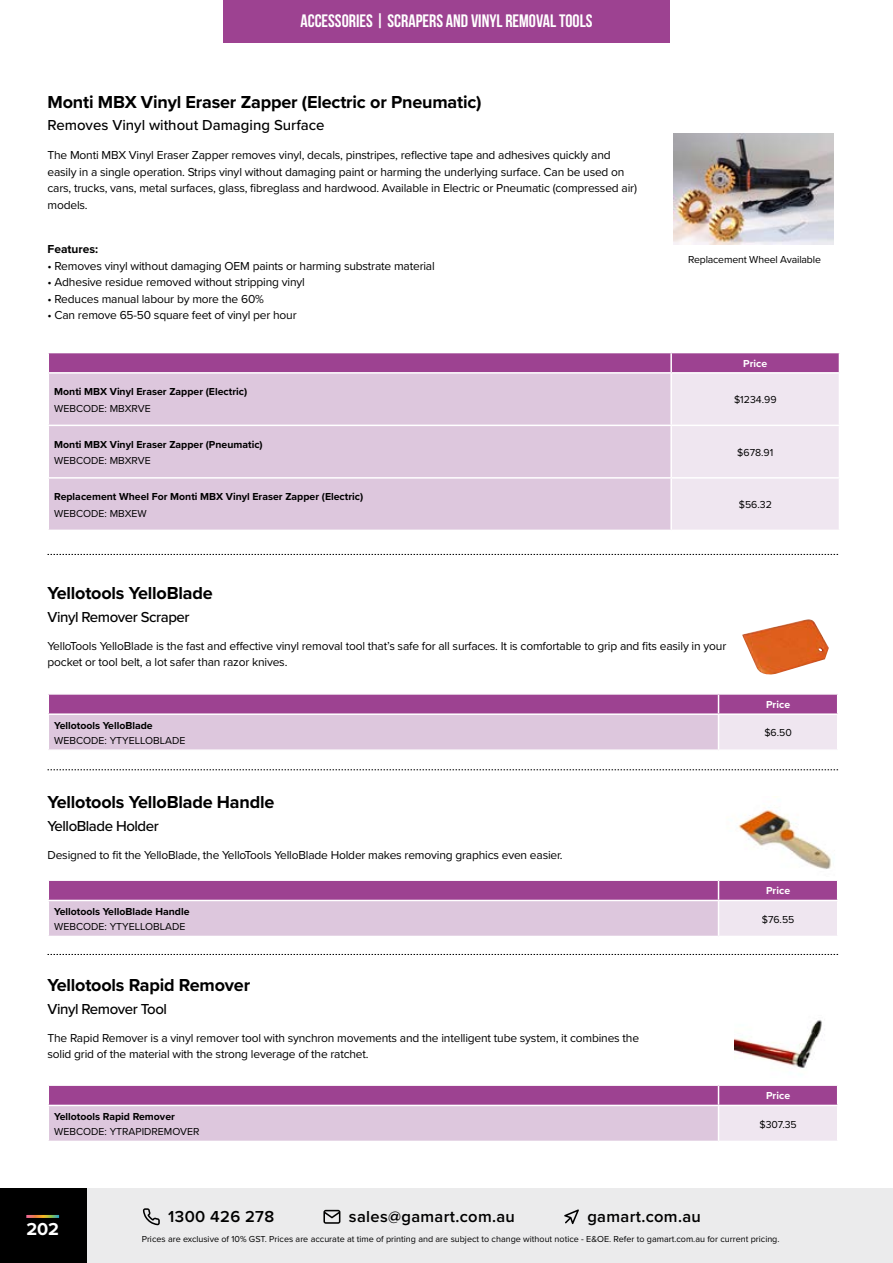
<style>
.page{position:relative;width:893px;height:1263px;background:#fff}
.page>*{position:absolute;margin:0;border:0;box-sizing:border-box;transform-origin:0 0}
.t1{font:700 18px "Proxima Nova";letter-spacing:-.01em;color:#000}
.t2{font:700 18px "Bebas Neue";color:#fff}
.t3{font:700 18px "Proxima Nova";color:#fff}
.t4{font:600 16.5px "Proxima Nova";letter-spacing:.02em;color:#000}
.t5{font:500 15px "Proxima Nova";letter-spacing:-.03em;color:#000}
.t6{font:500 15px "Proxima Nova";color:#000}
.t7{font:12px/16.5px "Proxima Nova";letter-spacing:-.015em;color:#000}
.t8{font:700 12px "Proxima Nova";color:#000}
.t9{font:700 10.5px "Proxima Nova";color:#000}
.t10{font:10.5px "Proxima Nova";color:#000}
.t11{font:700 10.5px "Proxima Nova";color:#fff}
.t12{font:9px "Proxima Nova";color:#000}
</style>
<div class="page">
<img style="left:674px;top:133px;width:159px;height:111px">
<svg style="left:48px;top:353px;width:792px;height:177px;background:#dabfd9"></svg>
<hr style="left:48px;top:372px;width:623px;height:2px;background:#fff">
<hr style="left:48px;top:374px;width:1px;height:51px;background:#fff">
<hr style="left:671px;top:372px;width:169px;height:2px;background:#fff">
<hr style="left:670px;top:374px;width:2px;height:51px;background:#fff">
<hr style="left:839px;top:374px;width:1px;height:51px;background:#fff">
<div style="left:48px;top:714px;width:670px;height:36px;background:#ddc7dd"></div>
<div style="left:718px;top:714px;width:120px;height:36px;background:#efe6f0"></div>
<div style="left:48px;top:694px;width:790px;height:19px;background:#9d4291"></div>
<hr style="left:48px;top:713px;width:670px;height:2px;background:#fff">
<hr style="left:48px;top:715px;width:1px;height:34px;background:#fff">
<hr style="left:718px;top:713px;width:120px;height:2px;background:#fff">
<hr style="left:718px;top:715px;width:1px;height:34px;background:#fff">
<hr style="left:837px;top:715px;width:1px;height:34px;background:#fff">
<hr style="left:48px;top:749px;width:670px;height:2px;background:#fff">
<hr style="left:718px;top:749px;width:120px;height:2px;background:#fff">
<img style="left:742px;top:619px;width:87px;height:56px">
<svg style="left:48px;top:769px;width:790px;height:1px"></svg>
<svg style="left:48px;top:554px;width:790px;height:1px"></svg>
<div style="left:48px;top:900px;width:670px;height:36px;background:#ddc7dd"></div>
<div style="left:718px;top:900px;width:120px;height:36px;background:#efe6f0"></div>
<svg style="left:48px;top:880px;width:790px;height:20px;background:#a34e98"></svg>
<hr style="left:48px;top:900px;width:670px;height:1px;background:#fff">
<hr style="left:48px;top:901px;width:1px;height:35px;background:#fff">
<hr style="left:718px;top:900px;width:120px;height:1px;background:#fff">
<hr style="left:718px;top:901px;width:1px;height:35px;background:#fff">
<hr style="left:837px;top:901px;width:1px;height:35px;background:#fff">
<img style="left:738px;top:796px;width:96px;height:73px">
<svg style="left:48px;top:954px;width:790px;height:1px"></svg>
<div style="left:48px;top:1105px;width:670px;height:36px;background:#ddc7dd"></div>
<div style="left:718px;top:1105px;width:120px;height:36px;background:#efe6f0"></div>
<svg style="left:48px;top:1085px;width:790px;height:20px;background:#a34e98"></svg>
<hr style="left:48px;top:1105px;width:670px;height:1px;background:#fff">
<hr style="left:48px;top:1106px;width:1px;height:35px;background:#fff">
<hr style="left:718px;top:1105px;width:120px;height:1px;background:#fff">
<hr style="left:718px;top:1106px;width:1px;height:35px;background:#fff">
<hr style="left:837px;top:1106px;width:1px;height:35px;background:#fff">
<img style="left:735px;top:1020px;width:87px;height:48px">
<div style="left:1px;top:1188px;width:892px;height:75px;background:#ebebec"></div>
<div style="left:0;top:1188px;width:86px;height:75px;background:#000"></div>
<svg style="left:323px;top:1210px;width:17px;height:14px"></svg>
<svg style="left:564px;top:1209px;width:15px;height:15px"></svg>
<svg style="left:143px;top:1208px;width:17px;height:17px"></svg>
<hr style="left:26px;top:1215px;width:33px;height:3px;background:#fff">
<div style="left:223px;top:0;width:447px;height:43px;background:#9d4291"></div>
<h1 class="t2" style="left:300px;top:11px;width:294px">ACCESSORIES | SCRAPERS AND VINYL REMOVAL TOOLS</h1>
<h1 class="t1" style="left:48px;top:89px;width:436px">Monti MBX Vinyl Eraser Zapper (Electric or Pneumatic)</h1>
<p class="t6" style="left:48px;top:114px;width:279px">Removes Vinyl without Damaging Surface</p>
<p class="t7" style="left:48px;top:146px;width:591px">The Monti MBX Vinyl Eraser Zapper removes vinyl, decals, pinstripes, reflective tape and adhesives quickly and easily in a single operation. Strips vinyl without damaging paint or harming the underlying surface. Can be used on cars, trucks, vans, metal surfaces, glass, fi breglass and hardwood. Available in Electric or Pneumatic (compressed air) models.</p>
<p class="t8" style="left:48px;top:240px;width:52px">Features:</p>
<p class="t7" style="left:48px;top:257px;width:389px">• Removes vinyl without damaging OEM paints or harming substrate material</p>
<p class="t7" style="left:48px;top:273px;width:259px">• Adhesive residue removed without stripping vinyl</p>
<p class="t7" style="left:48px;top:290px;width:218px">• Reduces manual labour by more the 60%</p>
<p class="t7" style="left:48px;top:306px;width:251px">• Can remove 65-50 square feet of vinyl per hour</p>
<p class="t9" style="left:54px;top:384px;width:194px">Monti MBX Vinyl Eraser Zapper (Electric)</p>
<p class="t10" style="left:54px;top:400px;width:98px">WEBCODE: MBXRVE</p>
<p class="t9" style="left:54px;top:436px;width:210px">Monti MBX Vinyl Eraser Zapper (Pneumatic)</p>
<p class="t10" style="left:54px;top:453px;width:98px">WEBCODE: MBXRVE</p>
<p class="t9" style="left:54px;top:489px;width:310px">Replacement Wheel For Monti MBX Vinyl Eraser Zapper (Electric)</p>
<p class="t10" style="left:54px;top:505px;width:94px">WEBCODE: MBXEW</p>
<h1 class="t1" style="left:48px;top:579px;width:167px">Yellotools YelloBlade</h1>
<p class="t5" style="left:48px;top:605px;width:144px">Vinyl Remover Scraper</p>
<p class="t10" style="left:688px;top:252px;width:134px">Replacement Wheel Available</p>
<p class="t11" style="left:743px;top:355px;width:26px">Price</p>
<p class="t10" style="left:734px;top:392px;width:44px">$1234.99</p>
<p class="t10" style="left:737px;top:444px;width:38px">$678.91</p>
<p class="t10" style="left:739px;top:497px;width:35px">$56.32</p>
<p class="t7" style="left:48px;top:637px;width:680px">YelloTools YelloBlade is the fast and effective vinyl removal tool that’s safe for all surfaces. It is comfortable to grip and fits easily in your pocket or tool belt, a lot safer than razor knives.</p>
<p class="t9" style="left:54px;top:717px;width:100px">Yellotools YelloBlade</p>
<p class="t10" style="left:54px;top:732px;width:133px">WEBCODE: YTYELLOBLADE</p>
<h1 class="t1" style="left:48px;top:788px;width:228px">Yellotools YelloBlade Handle</h1>
<p class="t5" style="left:48px;top:815px;width:113px">YelloBlade Holder</p>
<p class="t7" style="left:48px;top:846px;width:517px">Designed to fit the YelloBlade, the YelloTools YelloBlade Holder makes removing graphics even easier.</p>
<p class="t9" style="left:54px;top:904px;width:137px">Yellotools YelloBlade Handle</p>
<p class="t10" style="left:54px;top:919px;width:133px">WEBCODE: YTYELLOBLADE</p>
<h1 class="t1" style="left:48px;top:971px;width:204px">Yellotools Rapid Remover</h1>
<p class="t5" style="left:48px;top:997px;width:121px">Vinyl Remover Tool</p>
<p class="t7" style="left:48px;top:1029px;width:593px">The Rapid Remover is a vinyl remover tool with synchron movements and the intelligent tube system, it combines the solid grid of the material with the strong leverage of the ratchet.</p>
<p class="t9" style="left:54px;top:1109px;width:122px">Yellotools Rapid Remover</p>
<p class="t10" style="left:54px;top:1124px;width:147px">WEBCODE: YTRAPIDREMOVER</p>
<p class="t11" style="left:766px;top:697px;width:26px">Price</p>
<p class="t10" style="left:764px;top:725px;width:29px">$6.50</p>
<p class="t11" style="left:766px;top:883px;width:26px">Price</p>
<p class="t10" style="left:762px;top:911px;width:34px">$76.55</p>
<p class="t11" style="left:766px;top:1088px;width:26px">Price</p>
<p class="t10" style="left:759px;top:1116px;width:39px">$307.35</p>
<h1 class="t3" style="left:26px;top:1215px;width:34px">202</h1>
<h2 class="t4" style="left:168px;top:1204px;width:107px">1300 426 278</h2>
<h2 class="t4" style="left:349px;top:1204px;width:168px">sales@gamart.com.au</h2>
<h2 class="t4" style="left:587px;top:1204px;width:115px">gamart.com.au</h2>
<p class="t12" style="left:142px;top:1232px;width:639px">Prices are exclusive of 10% GST. Prices are accurate at time of printing and are subject to change without notice - E&amp;OE. Refer to gamart.com.au for current pricing.</p>
</div>
